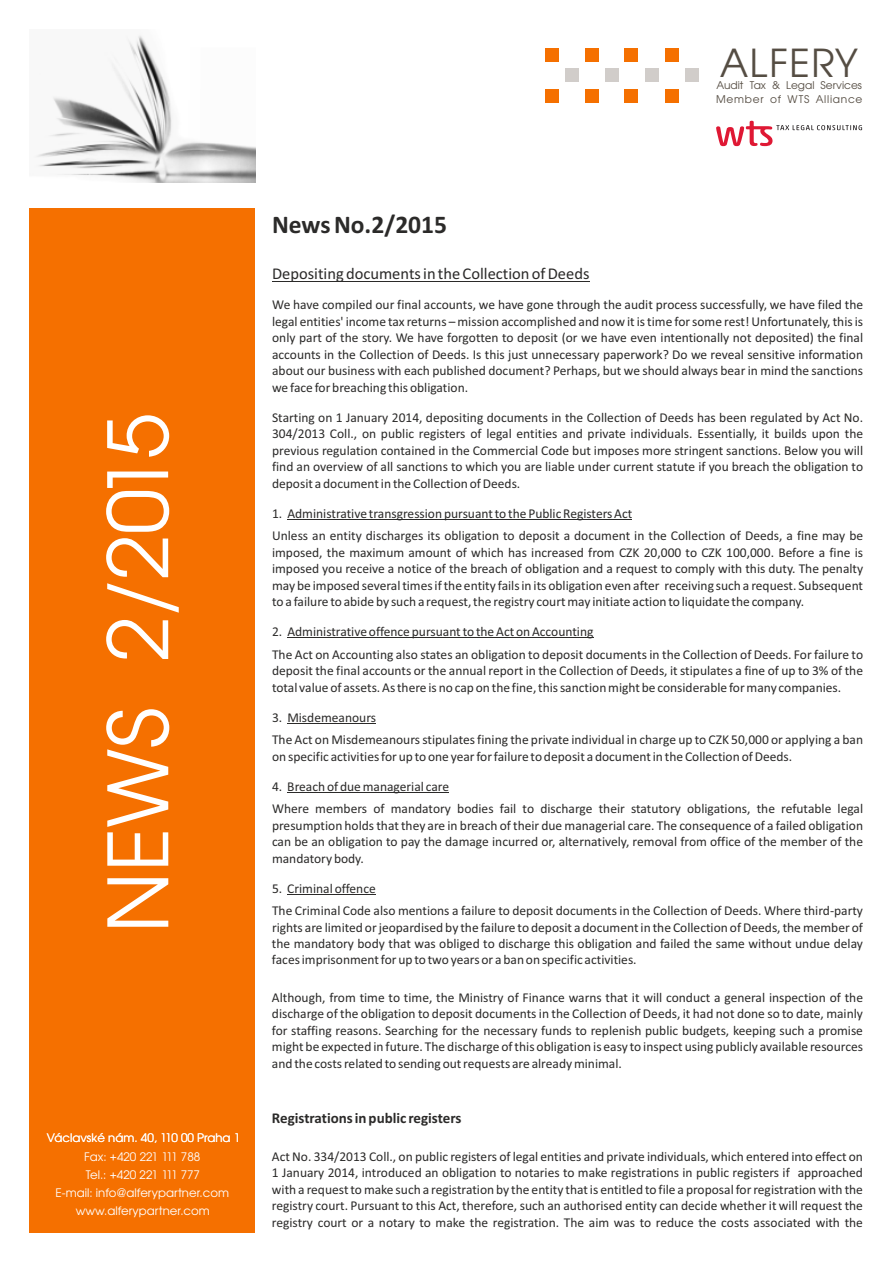
<style>
.page{position:relative;width:893px;height:1263px;background:#fff}
.page>*{position:absolute;margin:0;border:0;box-sizing:border-box;transform-origin:0 0}
.t1{font:82.5px "Avant Gar Got Itc LOT Boo";color:#fff}
.t2{font:42.45px "Avant Gar Got Itc TOT Boo";letter-spacing:.03em;color:#554d43}
.t3{font:700 25.5px "Calibri";color:#2b2a29}
.t4{font:16.5px "Calibri";color:#2b2a29}
.t5{font:700 15px "Calibri";color:#2b2a29}
.t6{font:13.5px/16.5px "Calibri";color:#2b2a29;text-align:justify}
.t7{font:11.7px/18.1px "Avant Gar Got Itc LOT Boo";color:#fff;text-align:center}
.t8{font:10.65px "Avant Gar Got Itc LOT Boo";letter-spacing:.015em;color:#554d43}
.t9{font:10.65px "Avant Gar Got Itc LOT Boo";letter-spacing:.07em;color:#554d43}
</style>
<div class="page">
<div style="left:30px;top:208px;width:225px;height:1025px;background:#f57000"></div>
<hr style="left:272px;top:281px;width:317px;height:1px;background:#2b2a29">
<hr style="left:287px;top:519px;width:345px;height:1px;background:#2b2a29">
<hr style="left:287px;top:637px;width:307px;height:1px;background:#2b2a29">
<hr style="left:287px;top:723px;width:89px;height:1px;background:#2b2a29">
<hr style="left:287px;top:792px;width:162px;height:1px;background:#2b2a29">
<hr style="left:287px;top:894px;width:89px;height:1px;background:#2b2a29">
<img style="left:36px;top:35px;width:219px;height:147px">
<svg style="left:716px;top:121px;width:146px;height:25px"></svg>
<div style="left:545px;top:49px;width:13px;height:13px;background:#f57000"></div>
<div style="left:565px;top:69px;width:13px;height:13px;background:#d1cdca"></div>
<div style="left:605px;top:69px;width:13px;height:13px;background:#d1cdca"></div>
<div style="left:645px;top:69px;width:13px;height:13px;background:#d1cdca"></div>
<div style="left:685px;top:69px;width:13px;height:13px;background:#d1cdca"></div>
<div style="left:585px;top:49px;width:13px;height:13px;background:#f57000"></div>
<div style="left:625px;top:49px;width:13px;height:13px;background:#f57000"></div>
<div style="left:665px;top:49px;width:13px;height:13px;background:#f57000"></div>
<div style="left:545px;top:90px;width:13px;height:13px;background:#f57000"></div>
<div style="left:585px;top:90px;width:13px;height:13px;background:#f57000"></div>
<div style="left:625px;top:90px;width:13px;height:13px;background:#f57000"></div>
<div style="left:665px;top:90px;width:13px;height:13px;background:#f57000"></div>
<h2 class="t2" style="left:720px;top:49px;width:139px">ALFERY</h2>
<p class="t9" style="left:716px;top:95px;width:148px">Member of WTS Alliance</p>
<p class="t8" style="left:716px;top:81px;width:147px">Audit Tax &amp; Legal Services</p>
<h1 class="t1" style="left:107px;top:933px;width:521px;rotate:-90deg">NEWS 2/2015</h1>
<p class="t7" style="left:47px;top:1130px;width:195px">Václavské nám. 40, 110 00 Praha 1</p>
<p class="t7" style="left:56px;top:1148px;width:175px">Fax: +420 221 111 788<br>Tel.: +420 221 111 777<br>E-mail: info@alferypartner.com www.alferypartner.com</p>
<h3 class="t3" style="left:272px;top:214px;width:176px">News No.2/2015</h3>
<p class="t4" style="left:272px;top:267px;width:319px">Depositing documents in the Collection of Deeds</p>
<p class="t6" style="left:272px;top:298px;width:593px">We have compiled our final accounts, we have gone through the audit process successfully, we have filed the legal entities' income tax returns – mission accomplished and now it is time for some rest! Unfortunately, this is only part of the story. We have forgotten to deposit (or we have even intentionally not deposited) the final accounts in the Collection of Deeds. Is this just unnecessary paperwork? Do we reveal sensitive information about our business with each published document? Perhaps, but we should always bear in mind the sanctions we face for breaching this obligation.</p>
<p class="t6" style="left:272px;top:410px;width:593px">Starting on 1 January 2014, depositing documents in the Collection of Deeds has been regulated by Act No.<br>304/2013 Coll., on public registers of legal entities and private individuals. Essentially, it builds upon the previous regulation contained in the Commercial Code but imposes more stringent sanctions. Below you will find an overview of all sanctions to which you are liable under current statute if you breach the obligation to deposit a document in the Collection of Deeds.</p>
<p class="t6" style="left:272px;top:503px;width:593px;line-height:22.5px">1. Administrative transgression pursuant to the Public Registers Act<br>Unless an entity discharges its obligation to deposit a document in the Collection of Deeds, a fine may be</p>
<p class="t6" style="left:272px;top:545px;width:593px">imposed, the maximum amount of which has increased from CZK 20,000 to CZK 100,000. Before a fine is imposed you receive a notice of the breach of obligation and a request to comply with this duty. The penalty may be imposed several times if the entity fails in its obligation even after receiving such a request. Subsequent to a failure to abide by such a request, the registry court may initiate action to liquidate the company.</p>
<p class="t6" style="left:272px;top:621px;width:593px;line-height:22.5px">2. Administrative offence pursuant to the Act on Accounting<br>The Act on Accounting also states an obligation to deposit documents in the Collection of Deeds. For failure to</p>
<p class="t6" style="left:272px;top:663px;width:593px">deposit the final accounts or the annual report in the Collection of Deeds, it stipulates a fine of up to 3% of the total value of assets. As there is no cap on the fine, this sanction might be considerable for many companies.</p>
<p class="t6" style="left:272px;top:707px;width:593px;line-height:22.5px">3. Misdemeanours<br>The Act on Misdemeanours stipulates fining the private individual in charge up to CZK 50,000 or applying a ban</p>
<p class="t6" style="left:272px;top:749px;width:522px">on specific activities for up to one year for failure to deposit a document in the Collection of Deeds.</p>
<p class="t6" style="left:272px;top:776px;width:593px;line-height:22.5px">4. Breach of due managerial care<br>Where members of mandatory bodies fail to discharge their statutory obligations, the refutable legal</p>
<p class="t6" style="left:272px;top:818px;width:593px">presumption holds that they are in breach of their due managerial care. The consequence of a failed obligation can be an obligation to pay the damage incurred or, alternatively, removal from office of the member of the mandatory body.</p>
<p class="t6" style="left:272px;top:878px;width:593px;line-height:22.5px">5. Criminal offence<br>The Criminal Code also mentions a failure to deposit documents in the Collection of Deeds. Where third-party</p>
<p class="t6" style="left:272px;top:920px;width:593px">rights are limited or jeopardised by the failure to deposit a document in the Collection of Deeds, the member of the mandatory body that was obliged to discharge this obligation and failed the same without undue delay faces imprisonment for up to two years or a ban on specific activities.</p>
<p class="t6" style="left:272px;top:990px;width:593px">Although, from time to time, the Ministry of Finance warns that it will conduct a general inspection of the discharge of the obligation to deposit documents in the Collection of Deeds, it had not done so to date, mainly for staffing reasons. Searching for the necessary funds to replenish public budgets, keeping such a promise might be expected in future. The discharge of this obligation is easy to inspect using publicly available resources and the costs related to sending out requests are already minimal.</p>
<p class="t5" style="left:272px;top:1112px;width:191px">Registrations in public registers</p>
<p class="t6" style="left:272px;top:1149px;width:593px">Act No. 334/2013 Coll., on public registers of legal entities and private individuals, which entered into effect on 1 January 2014, introduced an obligation to notaries to make registrations in public registers if approached with a request to make such a registration by the entity that is entitled to file a proposal for registration with the registry court. Pursuant to this Act, therefore, such an authorised entity can decide whether it will request the registry court or a notary to make the registration. The aim was to reduce the costs associated with the</p>
</div>
